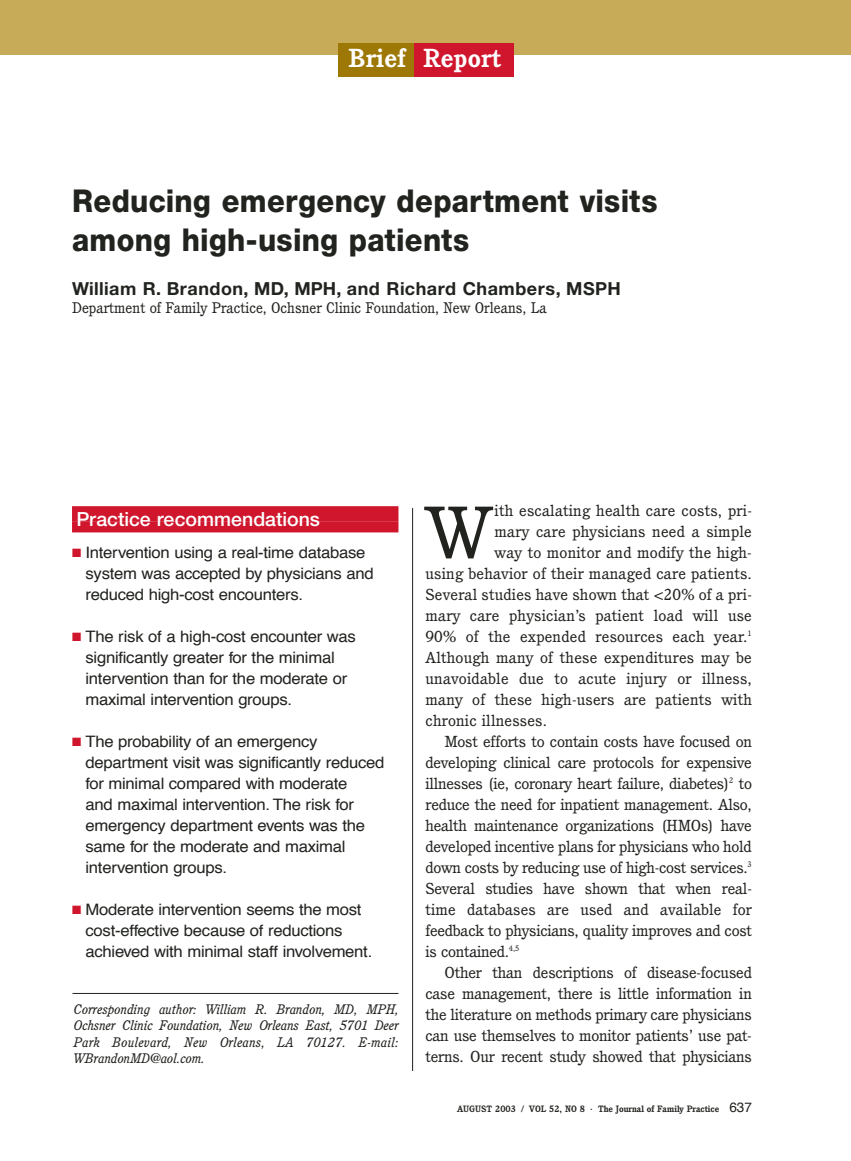
<style>
.page{position:relative;width:851px;height:1161px;background:#fff}
.page>*{position:absolute;margin:0;border:0;box-sizing:border-box;transform-origin:0 0}
.t1{font:71.85px "Cushing";color:#20231e;scale:1.06 1}
.t2{font:800 31.5px/39px "Helvetica Neue";letter-spacing:.01em;color:#20231e;scale:.92 1}
.t3{font:700 25.5px "Cushing";letter-spacing:.015em;color:#fff}
.t4{font:500 19.5px "Helvetica Neue";color:#fff}
.t5{font:700 18px "Helvetica Neue";letter-spacing:.03em;color:#20231e}
.t6{font:15.75px/21px "Helvetica";letter-spacing:-.015em;color:#20231e;scale:1.06 1}
.t7{font:15.6px "Cushing";letter-spacing:-.015em;color:#20231e;scale:1.06 1}
.t8{font:15.6px "Cushing";letter-spacing:.01em;color:#20231e;scale:1.06 1}
.t9{font:15.6px "Cushing";letter-spacing:.005em;color:#20231e;scale:1.06 1}
.t10{font:15px "Cushing";color:#20231e}
.t11{font:italic 13.5px/16.5px "Cushing";letter-spacing:.02em;color:#20231e;text-align:justify}
.t12{font:700 9px "Cushing";color:#20231e}
.s1{color:#cf162d}
.s2{font-family:"Helvetica";font-weight:400;font-size:13.5px}
</style>
<div class="page">
<div style="left:0;top:0;width:850px;height:55px;background:#c7ab58"></div>
<hr style="left:412px;top:508px;width:1px;height:563px;background:#20231e">
<div style="left:72px;top:506px;width:326px;height:15px;background:#cf162d"></div>
<div style="left:72px;top:521px;width:326px;height:11px;background:#cf162d"></div>
<hr style="left:72px;top:993px;width:326px;height:1px;background:#20231e">
<div style="left:338px;top:43px;width:80px;height:33px;background:#9d7807"></div>
<div style="left:414px;top:43px;width:100px;height:33px;background:#cf162d"></div>
<h3 class="t3" style="left:348px;top:48px;width:154px">Brief Report</h3>
<h2 class="t2" style="left:72px;top:184px;width:637px">Reducing emergency department visits among high-using patients</h2>
<p class="t5" style="left:72px;top:282px;width:550px">William R. Brandon, MD, MPH, and Richard Chambers, MSPH</p>
<p class="t10" style="left:72px;top:301px;width:476px">Department of Family Practice, Ochsner Clinic Foundation, New Orleans, La</p>
<p class="t4" style="left:76px;top:512px;width:245px">Practice recommendations</p>
<p class="t6" style="left:86px;top:543px;width:273px;text-indent:-14px"><span class="s1">■</span> Intervention using a real-time database system was accepted by physicians and reduced high-cost encounters.</p>
<p class="t6" style="left:86px;top:627px;width:256px;text-indent:-14px"><span class="s1">■</span> The risk of a high-cost encounter was significantly greater for the minimal intervention than for the moderate or maximal intervention groups.</p>
<p class="t6" style="left:86px;top:732px;width:283px;text-indent:-14px"><span class="s1">■</span> The probability of an emergency department visit was significantly reduced for minimal compared with moderate<br>and maximal intervention. The risk for emergency department events was the same for the moderate and maximal intervention groups.</p>
<p class="t6" style="left:86px;top:900px;width:272px;text-indent:-14px"><span class="s1">■</span> Moderate intervention seems the most cost-effective because of reductions achieved with minimal staff involvement.</p>
<p class="t11" style="left:74px;top:1002px;width:326px">Corresponding author: William R. Brandon, MD, MPH, Ochsner Clinic Foundation, New Orleans East, 5701 Deer Park Boulevard, New Orleans, LA 70127. E-mail:<br>WBrandonMD@aol.com.</p>
<h1 class="t1" style="left:425px;top:504px;width:64px">W</h1>
<p class="t8" style="left:494px;top:504px;width:244px">ith escalating health care costs, pri-</p>
<p class="t8" style="left:494px;top:525px;width:244px">mary care physicians need a simple</p>
<p class="t8" style="left:494px;top:546px;width:244px">way to monitor and modify the high-</p>
<p class="t8" style="left:425px;top:567px;width:309px">using behavior of their managed care patients.</p>
<p class="t8" style="left:425px;top:588px;width:309px">Several studies have shown that &lt;20% of a pri-</p>
<p class="t8" style="left:425px;top:609px;width:309px">mary care physician’s patient load will use</p>
<p class="t8" style="left:425px;top:630px;width:309px">90% of the expended resources each year.<sup>1</sup></p>
<p class="t8" style="left:425px;top:651px;width:309px">Although many of these expenditures may be</p>
<p class="t8" style="left:425px;top:672px;width:309px">unavoidable due to acute injury or illness,</p>
<p class="t8" style="left:425px;top:693px;width:309px">many of these high-users are patients with</p>
<p class="t8" style="left:425px;top:714px;width:116px">chronic illnesses.</p>
<p class="t7" style="left:444px;top:735px;width:291px">Most efforts to contain costs have focused on</p>
<p class="t7" style="left:425px;top:756px;width:309px">developing clinical care protocols for expensive</p>
<p class="t7" style="left:425px;top:777px;width:309px">illnesses (ie, coronary heart failure, diabetes)<sup>2</sup> to</p>
<p class="t7" style="left:425px;top:798px;width:309px">reduce the need for inpatient management. Also,</p>
<p class="t7" style="left:425px;top:819px;width:309px">health maintenance organizations (HMOs) have</p>
<p class="t7" style="left:425px;top:840px;width:309px">developed incentive plans for physicians who hold</p>
<p class="t7" style="left:425px;top:861px;width:309px">down costs by reducing use of high-cost services.<sup>3</sup></p>
<p class="t7" style="left:425px;top:882px;width:309px">Several studies have shown that when real-</p>
<p class="t9" style="left:425px;top:903px;width:309px">time databases are used and available for</p>
<p class="t7" style="left:425px;top:924px;width:309px">feedback to physicians, quality improves and cost</p>
<p class="t7" style="left:425px;top:945px;width:90px">is contained.<sup>4,5</sup></p>
<p class="t7" style="left:444px;top:966px;width:291px">Other than descriptions of disease-focused</p>
<p class="t7" style="left:425px;top:987px;width:309px">case management, there is little information in</p>
<p class="t7" style="left:425px;top:1008px;width:309px">the literature on methods primary care physicians</p>
<p class="t7" style="left:425px;top:1029px;width:309px">can use themselves to monitor patients’ use pat-</p>
<p class="t7" style="left:425px;top:1050px;width:309px">terns. Our recent study showed that physicians</p>
<p class="t12" style="left:457px;top:1106px;width:296px">AUGUST 2003 / VOL 52, NO 8 · The Journal of Family Practice <span class="s2">637</span></p>
</div>
